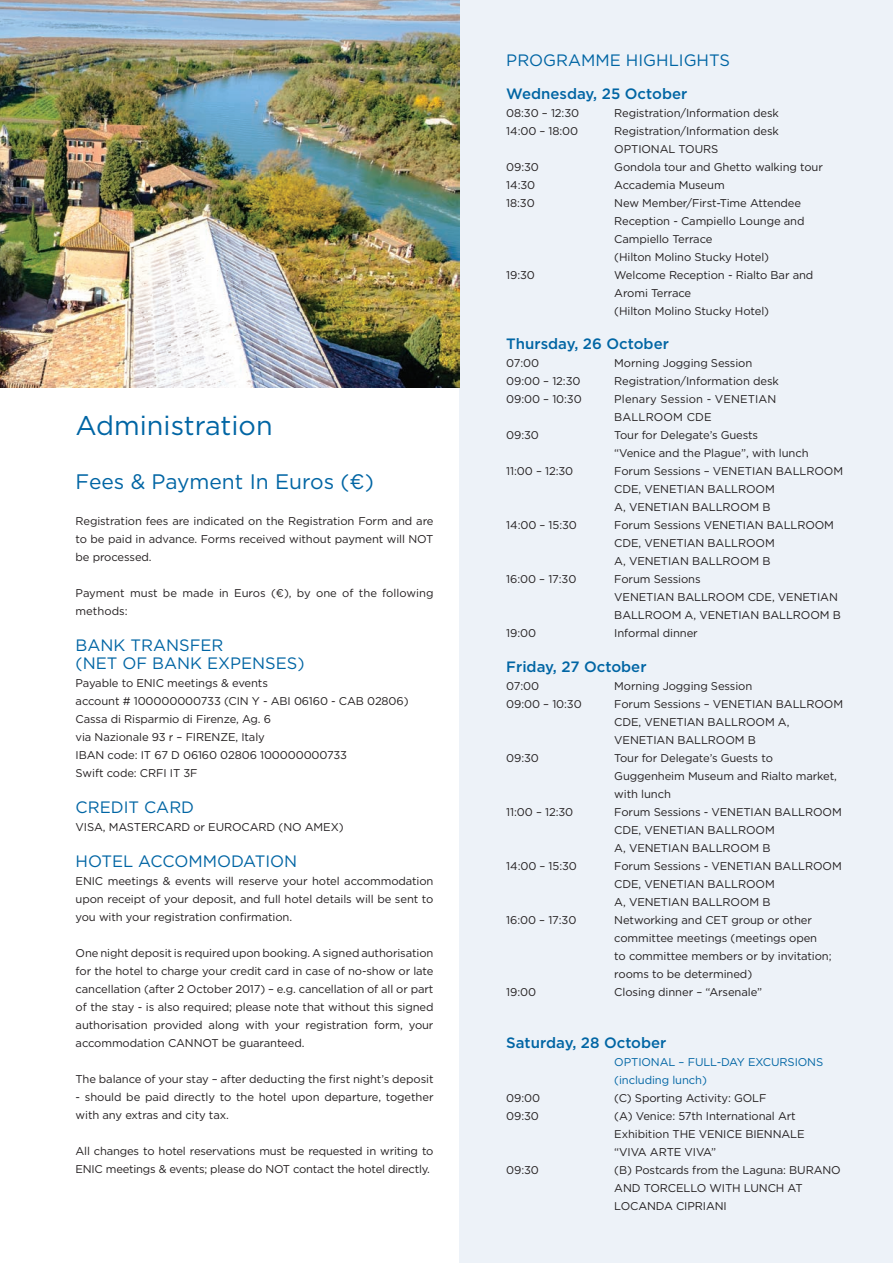
<style>
.page{position:relative;width:893px;height:1263px;background:#fff}
.page>*{position:absolute;margin:0;border:0;box-sizing:border-box;transform-origin:0 0}
.t1{font:27px "Gotham";color:#0065a4}
.t2{font:21px "Gotham";color:#0065a4}
.t3{font:16.5px/18px "Gotham";color:#0065a4}
.t4{font:500 15px "Gotham";color:#0065a4}
.t5{font:11.25px/18px "Gotham";letter-spacing:-.01em;color:#231f20}
.t6{font:11.25px/18px "Gotham";letter-spacing:-.01em;color:#0065a4}
.t7{font:11.25px/18px "Gotham";letter-spacing:.01em;color:#231f20}
</style>
<div class="page">
<div style="left:459px;top:0;width:434px;height:1263px;background:#edf2f8"></div>
<img style="left:0;top:0;width:459px;height:388px">
<h1 class="t1" style="left:76px;top:408px;width:199px">Administration</h1>
<h2 class="t2" style="left:76px;top:468px;width:300px">Fees &amp; Payment In Euros (€)</h2>
<p class="t5" style="left:76px;top:512px;width:359px;text-align:justify">Registration fees are indicated on the Registration Form and are to be paid in advance. Forms received without payment will NOT be processed.</p>
<p class="t5" style="left:76px;top:584px;width:359px">Payment must be made in Euros (€), by one of the following methods:</p>
<h3 class="t3" style="left:76px;top:636px;width:230px">BANK TRANSFER<br>(NET OF BANK EXPENSES)</h3>
<p class="t5" style="left:76px;top:674px;width:334px">Payable to ENIC meetings &amp; events<br>account # 100000000733 (CIN Y - ABI 06160 - CAB 02806)<br>Cassa di Risparmio di Firenze, Ag. 6<br>via Nazionale 93 r – FIRENZE, Italy<br>IBAN code: IT 67 D 06160 02806 100000000733<br>Swift code: CRFI IT 3F</p>
<h3 class="t3" style="left:76px;top:798px;width:120px">CREDIT CARD</h3>
<p class="t5" style="left:76px;top:818px;width:269px">VISA, MASTERCARD or EUROCARD (NO AMEX)</p>
<h3 class="t3" style="left:76px;top:852px;width:223px">HOTEL ACCOMMODATION</h3>
<p class="t5" style="left:76px;top:872px;width:359px;text-align:justify">ENIC meetings &amp; events will reserve your hotel accommodation upon receipt of your deposit, and full hotel details will be sent to you with your registration confirmation.</p>
<p class="t5" style="left:76px;top:944px;width:359px;text-align:justify">One night deposit is required upon booking. A signed authorisation for the hotel to charge your credit card in case of no-show or late cancellation (after 2 October 2017) – e.g. cancellation of all or part of the stay - is also required; please note that without this signed authorisation provided along with your registration form, your accommodation CANNOT be guaranteed.</p>
<p class="t5" style="left:76px;top:1070px;width:359px">The balance of your stay – after deducting the first night’s deposit</p>
<p class="t5" style="left:76px;top:1088px;width:359px">- should be paid directly to the hotel upon departure, together with any extras and city tax.</p>
<p class="t5" style="left:76px;top:1142px;width:359px">All changes to hotel reservations must be requested in writing to<br>ENIC meetings &amp; events; please do NOT contact the hotel directly.</p>
<h3 class="t3" style="left:506px;top:51px;width:225px">PROGRAMME HIGHLIGHTS</h3>
<h3 class="t4" style="left:506px;top:84px;width:183px">Wednesday, 25 October</h3>
<p class="t5" style="left:506px;top:104px;width:74px">08:30 – 12:30</p>
<p class="t5" style="left:614px;top:104px;width:166px">Registration/Information desk</p>
<p class="t5" style="left:506px;top:122px;width:73px">14:00 – 18:00</p>
<p class="t5" style="left:614px;top:122px;width:166px">Registration/Information desk<br>OPTIONAL TOURS</p>
<p class="t5" style="left:506px;top:158px;width:34px">09:30</p>
<p class="t5" style="left:614px;top:158px;width:210px">Gondola tour and Ghetto walking tour</p>
<p class="t5" style="left:506px;top:176px;width:30px">14:30</p>
<p class="t5" style="left:614px;top:176px;width:112px">Accademia Museum</p>
<p class="t5" style="left:506px;top:194px;width:30px">18:30</p>
<p class="t5" style="left:614px;top:194px;width:192px">New Member/First-Time Attendee<br>Reception - Campiello Lounge and<br>Campiello Terrace<br>(Hilton Molino Stucky Hotel)</p>
<p class="t5" style="left:506px;top:266px;width:30px">19:30</p>
<p class="t5" style="left:614px;top:266px;width:201px">Welcome Reception - Rialto Bar and<br>Aromi Terrace<br>(Hilton Molino Stucky Hotel)</p>
<h3 class="t4" style="left:506px;top:334px;width:164px">Thursday, 26 October</h3>
<p class="t5" style="left:506px;top:354px;width:34px">07:00</p>
<p class="t5" style="left:614px;top:354px;width:140px">Morning Jogging Session</p>
<p class="t5" style="left:506px;top:372px;width:76px">09:00 – 12:30</p>
<p class="t5" style="left:614px;top:372px;width:166px">Registration/Information desk</p>
<p class="t5" style="left:506px;top:390px;width:77px">09:00 – 10:30</p>
<p class="t7" style="left:614px;top:390px;width:164px">Plenary Session - VENETIAN<br>BALLROOM CDE</p>
<p class="t5" style="left:506px;top:426px;width:34px">09:30</p>
<p class="t5" style="left:614px;top:426px;width:196px">Tour for Delegate’s Guests<br>“Venice and the Plague”, with lunch</p>
<p class="t5" style="left:506px;top:462px;width:68px">11:00 – 12:30</p>
<p class="t5" style="left:614px;top:462px;width:230px">Forum Sessions – VENETIAN BALLROOM<br>CDE, VENETIAN BALLROOM<br>A, VENETIAN BALLROOM B</p>
<p class="t5" style="left:506px;top:516px;width:72px">14:00 – 15:30</p>
<p class="t5" style="left:614px;top:516px;width:221px">Forum Sessions VENETIAN BALLROOM<br>CDE, VENETIAN BALLROOM<br>A, VENETIAN BALLROOM B</p>
<p class="t5" style="left:506px;top:570px;width:72px">16:00 – 17:30</p>
<p class="t5" style="left:614px;top:570px;width:228px">Forum Sessions<br>VENETIAN BALLROOM CDE, VENETIAN<br>BALLROOM A, VENETIAN BALLROOM B</p>
<p class="t5" style="left:506px;top:624px;width:31px">19:00</p>
<p class="t5" style="left:614px;top:624px;width:85px">Informal dinner</p>
<h3 class="t4" style="left:506px;top:657px;width:142px">Friday, 27 October</h3>
<p class="t5" style="left:506px;top:677px;width:34px">07:00</p>
<p class="t5" style="left:614px;top:677px;width:140px">Morning Jogging Session</p>
<p class="t5" style="left:506px;top:695px;width:77px">09:00 – 10:30</p>
<p class="t5" style="left:614px;top:695px;width:230px">Forum Sessions – VENETIAN BALLROOM<br>CDE, VENETIAN BALLROOM A,<br>VENETIAN BALLROOM B</p>
<p class="t5" style="left:506px;top:749px;width:34px">09:30</p>
<p class="t5" style="left:614px;top:749px;width:224px">Tour for Delegate’s Guests to<br>Guggenheim Museum and Rialto market, with lunch</p>
<p class="t5" style="left:506px;top:803px;width:68px">11:00 – 12:30</p>
<p class="t5" style="left:614px;top:803px;width:229px">Forum Sessions - VENETIAN BALLROOM<br>CDE, VENETIAN BALLROOM<br>A, VENETIAN BALLROOM B</p>
<p class="t5" style="left:506px;top:857px;width:72px">14:00 – 15:30</p>
<p class="t5" style="left:614px;top:857px;width:229px">Forum Sessions - VENETIAN BALLROOM<br>CDE, VENETIAN BALLROOM<br>A, VENETIAN BALLROOM B</p>
<p class="t5" style="left:506px;top:911px;width:72px">16:00 – 17:30</p>
<p class="t5" style="left:614px;top:911px;width:219px">Networking and CET group or other committee meetings (meetings open<br>to committee members or by invitation; rooms to be determined)</p>
<p class="t5" style="left:506px;top:983px;width:31px">19:00</p>
<p class="t5" style="left:614px;top:983px;width:149px">Closing dinner – “Arsenale”</p>
<h3 class="t4" style="left:506px;top:1033px;width:162px">Saturday, 28 October</h3>
<p class="t6" style="left:614px;top:1053px;width:210px">OPTIONAL – FULL-DAY EXCURSIONS (including lunch)</p>
<p class="t5" style="left:506px;top:1089px;width:35px">09:00</p>
<p class="t5" style="left:614px;top:1089px;width:154px">(C) Sporting Activity: GOLF</p>
<p class="t5" style="left:506px;top:1107px;width:34px">09:30</p>
<p class="t5" style="left:614px;top:1107px;width:192px">(A) Venice: 57th International Art<br>Exhibition THE VENICE BIENNALE “VIVA ARTE VIVA”</p>
<p class="t5" style="left:506px;top:1161px;width:34px">09:30</p>
<p class="t5" style="left:614px;top:1161px;width:228px">(B) Postcards from the Laguna: BURANO<br>AND TORCELLO WITH LUNCH AT<br>LOCANDA CIPRIANI</p>
</div>
